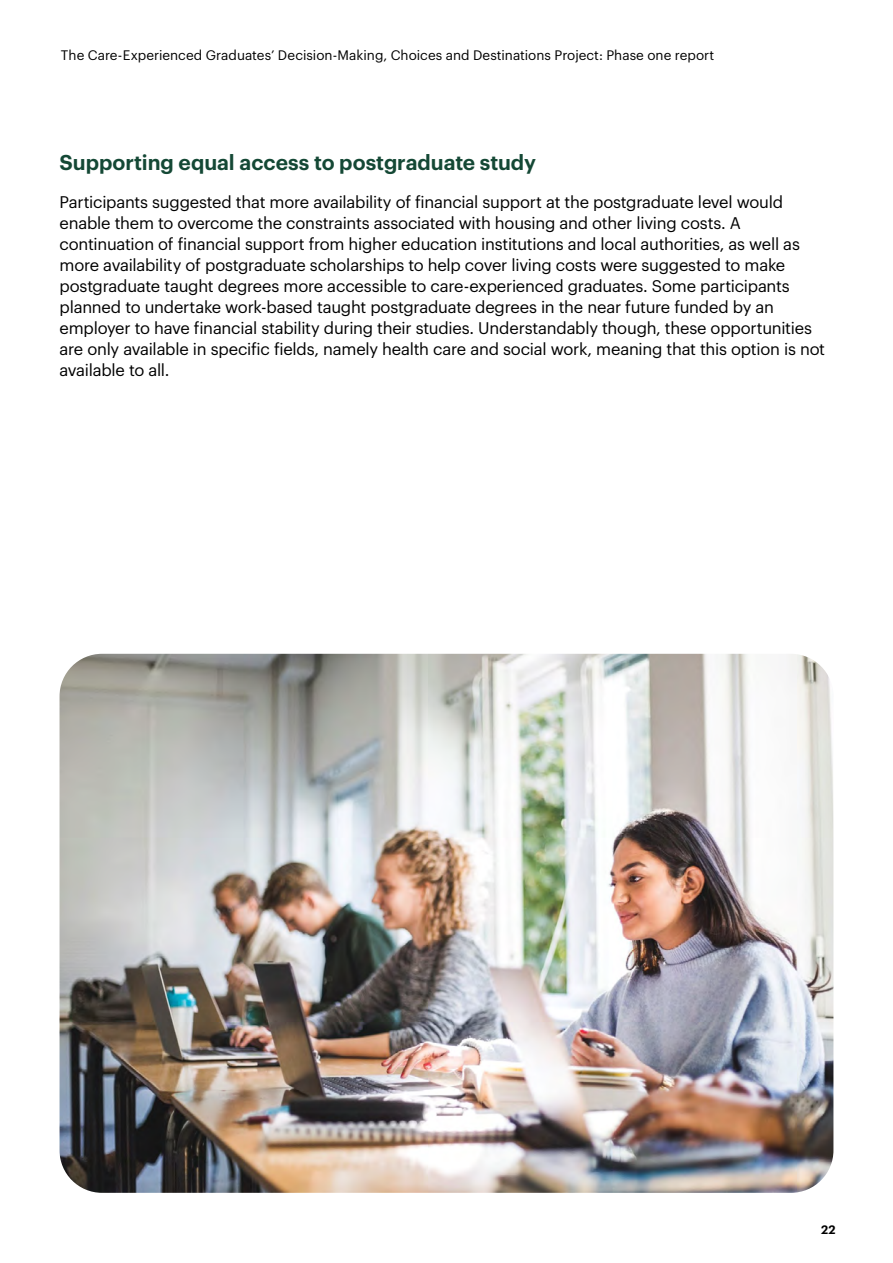
<style>
.page{position:relative;width:893px;height:1263px;background:#fff}
.page>*{position:absolute;margin:0;border:0;box-sizing:border-box;transform-origin:0 0}
.t1{font:600 21px "Graphik";color:#144835}
.Body{font:16.5px/21px "Graphik";letter-spacing:-.015em;color:#000}
.t2{font:13.5px "Graphik";color:#000}
.t3{font:600 12px "Graphik";color:#000}
</style>
<div class="page">
<img style="left:60px;top:654px;width:773px;height:539px">
<p class="t2" style="left:61px;top:45px;width:655px">The Care-Experienced Graduates’ Decision-Making, Choices and Destinations Project: Phase one report</p>
<h2 class="t1" style="left:60px;top:146px;width:478px">Supporting equal access to postgraduate study</h2>
<p class="Body" style="left:60px;top:190px;width:767px">Participants suggested that more availability of financial support at the postgraduate level would enable them to overcome the constraints associated with housing and other living costs. A continuation of financial support from higher education institutions and local authorities, as well as more availability of postgraduate scholarships to help cover living costs were suggested to make postgraduate taught degrees more accessible to care-experienced graduates. Some participants planned to undertake work-based taught postgraduate degrees in the near future funded by an employer to have financial stability during their studies. Understandably though, these opportunities are only available in specific fields, namely health care and social work, meaning that this option is not available to all.</p>
<p class="t3" style="left:821px;top:1221px;width:16px">22</p>
</div>
